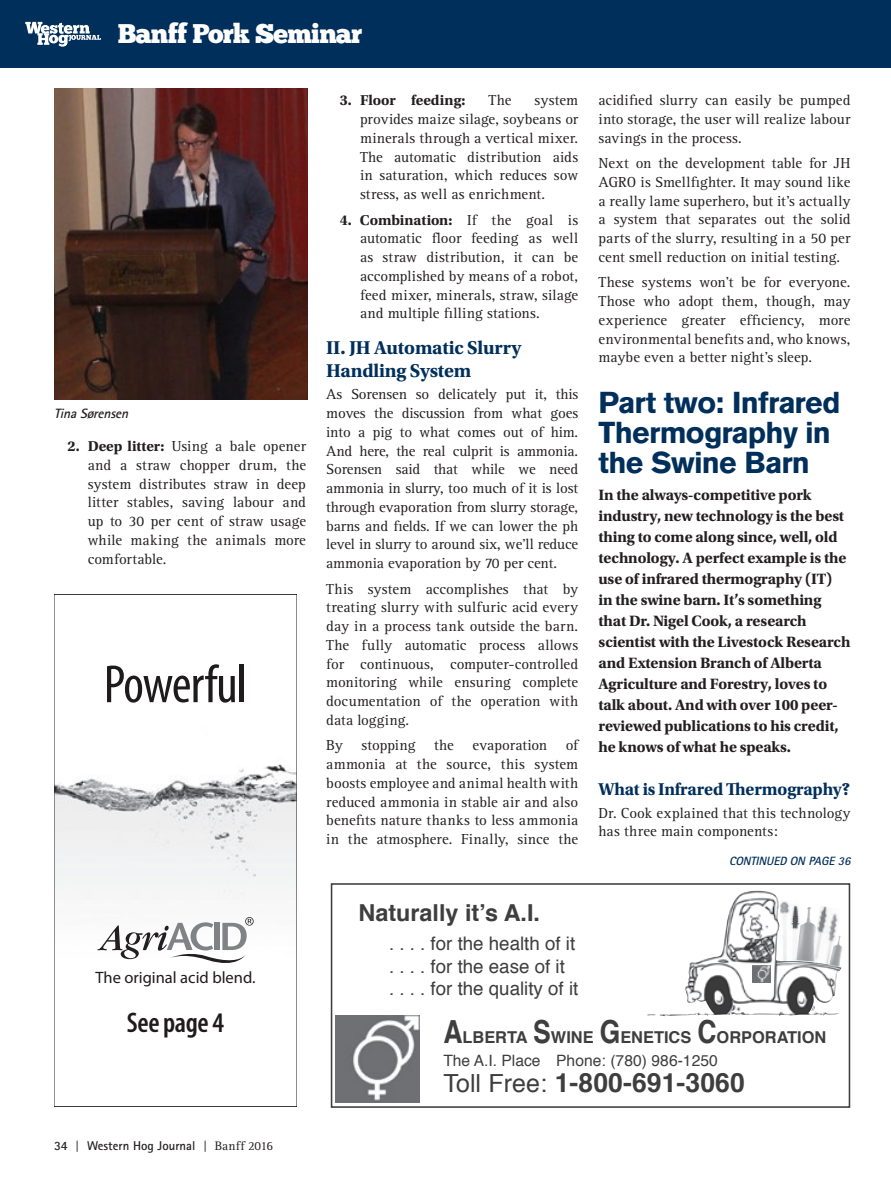
<style>
.page{position:relative;width:891px;height:1188px;background:#fff}
.page>*{position:absolute;margin:0;border:0;box-sizing:border-box;transform-origin:0 0}
.t1{font:condensed 54.15px "Myriad Pro";letter-spacing:-.015em;color:#1f1b1c}
.Header_MD_Blue{font:700 30px/30px "Volvo Sans";letter-spacing:-.01em;color:#002f5b}
.t2{font:600 condensed 28.5px "Myriad Pro";letter-spacing:-.015em;color:#1f1b1c}
.Special_Features_Hea{font:27px "Chunk Five";letter-spacing:-.03em;color:#fff}
.t3{font:700 26.55px "Helvetica";letter-spacing:.005em;color:#3e3e3f}
.t4{font:700 23.4px "Helvetica";color:#3e3e3f}
.Header_SM_BLUE{font:700 19.5px/22.5px "Utopia Std";letter-spacing:-.01em;color:#002f5b}
.t5{font:18.75px/22.5px "Helvetica";color:#3e3e3f}
.Header_SM_BLUE-2{font:700 18px "Utopia Std";letter-spacing:-.01em;color:#002f5b}
.t6{font:16.5px "Myriad Pro";color:#1f1b1c}
.t7{font:700 16.35px "Helvetica";color:#3e3e3f}
.Story_Intro_11{font:700 15.75px/21px "Utopia Std";letter-spacing:-.01em;color:#231f20}
.t8{font:15.6px "Helvetica";letter-spacing:.005em;color:#3e3e3f}
.Text_15{font:15px/18.8px "Rotis Serif";color:#231f20;text-align:justify}
.Text_2Col_List{font:15px/18.8px "Rotis Serif";letter-spacing:.01em;color:#231f20;text-align:justify}
.Text_2Col_List-2{font:700 15px "Utopia Std";color:#231f20}
.t9{font:italic 700 13.5px "Rotis Sans Serif Std";color:#231f20}
.t10{font:700 12.75px "Rotis Sans Serif Std";color:#231f20}
.Continued_on_Page{font:italic 700 12px "Rotis Sans Serif Std";color:#002f5b}
.s1{font-family:"Utopia Std";font-weight:700}
.s2{font-family:"Rotis Serif";font-weight:400}
.s3{font-size:31.8px}
.s4{font-weight:400;font-size:24.9px}
</style>
<div class="page">
<img style="left:56px;top:764px;width:239px;height:136px">
<div style="left:54px;top:594px;width:243px;height:513px;border:1px solid #231f20"></div>
<svg style="left:97px;top:917px;width:157px;height:46px"></svg>
<div style="left:331px;top:883px;width:519px;height:225px;border:2px solid #3e3e3f"></div>
<img style="left:336px;top:1015px;width:83px;height:88px">
<img style="left:659px;top:891px;width:96px;height:125px">
<img style="left:753px;top:966px;width:18px;height:17px">
<img style="left:781px;top:901px;width:18px;height:60px">
<img style="left:811px;top:906px;width:27px;height:59px">
<img style="left:796px;top:907px;width:20px;height:55px">
<img style="left:829px;top:936px;width:14px;height:31px">
<div style="left:0;top:0;width:891px;height:68px;background:#002f5b"></div>
<svg style="left:25px;top:22px;width:76px;height:25px"></svg>
<img style="left:54px;top:89px;width:254px;height:311px">
<p class="Special_Features_Hea" style="left:118px;top:21px;width:246px">Banff Pork Seminar</p>
<p class="t9" style="left:54px;top:404px;width:79px">TinaSørensen</p>
<p class="Text_2Col_List" style="left:88px;top:437px;width:220px;text-indent:-20px"><span class="s1">2. Deep litter:</span> Using a bale opener and a straw chopper drum, the system distributes straw in deep litter stables, saving labour and up to 30 per cent of straw usage while making the animals more comfortable.</p>
<p class="t1" style="left:104px;top:652px;width:145px">Powerful</p>
<p class="t6" style="left:95px;top:968px;width:162px">The original acid blend.</p>
<p class="Text_2Col_List-2" style="left:340px;top:92px;width:127px">3. Floor feeding:</p>
<p class="Text_2Col_List" style="left:489px;top:92px;width:24px">The</p>
<p class="Text_2Col_List" style="left:360px;top:92px;width:220px;text-indent:175px">system provides maize silage, soybeans or minerals through a vertical mixer.<br>The automatic distribution aids in saturation, which reduces sow stress, as well as enrichment.</p>
<p class="Text_2Col_List" style="left:360px;top:211px;width:220px;text-indent:-20px"><span class="s1">4. Combination:</span> If the goal is automatic floor feeding as well as straw distribution, it can be accomplished by means of a robot, feed mixer, minerals, straw, silage and multiple filling stations.</p>
<p class="Header_SM_BLUE" style="left:326px;top:337px;width:196px">II. JH Automatic Slurry<br>Handling System</p>
<p class="Text_15" style="left:326px;top:386px;width:254px">As Sorensen so delicately put it, this moves the discussion from what goes into a pig to what comes out of him.<br>And here, the real culprit is ammonia.<br>Sorensen said that while we need ammonia in slurry, too much of it is lost through evaporation from slurry storage, barns and fields. If we can lower the ph level in slurry to around six, we’ll reduce ammonia evaporation by 70 per cent.</p>
<p class="Text_15" style="left:326px;top:580px;width:254px">This system accomplishes that by treating slurry with sulfuric acid every day in a process tank outside the barn.<br>The fully automatic process allows for continuous, computer-controlled monitoring while ensuring complete documentation of the operation with data logging.</p>
<p class="Text_15" style="left:326px;top:737px;width:254px">By stopping the evaporation of ammonia at the source, this system boosts employee and animal health with reduced ammonia in stable air and also benefits nature thanks to less ammonia in the atmosphere. Finally, since the</p>
<p class="t4" style="left:358px;top:894px;width:183px">Naturally it’s A.I.</p>
<p class="t5" style="left:389px;top:933px;width:191px">. . . . for the health of it . . . . for the ease of it<br>. . . . for the quality of it</p>
<p class="Text_15" style="left:598px;top:91px;width:254px">acidified slurry can easily be pumped into storage, the user will realize labour savings in the process.</p>
<p class="Text_15" style="left:598px;top:154px;width:254px">Next on the development table for JH AGRO is Smellfighter. It may sound like a really lame superhero, but it’s actually a system that separates out the solid parts of the slurry, resulting in a 50 per cent smell reduction on initial testing.</p>
<p class="Text_15" style="left:598px;top:273px;width:254px">These systems won’t be for everyone.<br>Those who adopt them, though, may experience greater efficiency, more environmental benefits and, who knows, maybe even a better night’s sleep.</p>
<p class="Header_MD_Blue" style="left:598px;top:387px;width:243px">Part two: Infrared<br>Thermography in the Swine Barn</p>
<p class="Story_Intro_11" style="left:598px;top:485px;width:253px">In the always-competitive pork industry, new technology is the best thing to come along since, well, old technology. A perfect example is the use of infrared thermography (IT) in the swine barn. It’s something that Dr. Nigel Cook, a research scientist with the Livestock Research and Extension Branch of Alberta Agriculture and Forestry, loves to talk about. And with over 100 peer&shy;reviewed publications to his credit, he knows of what he speaks.</p>
<p class="Header_SM_BLUE-2" style="left:598px;top:779px;width:254px">What is Infrared Thermography?</p>
<p class="Text_15" style="left:598px;top:804px;width:254px">Dr. Cook explained that this technology has three main components:</p>
<p class="Continued_on_Page" style="left:729px;top:853px;width:126px">CONTINUED ON PAGE36</p>
<p class="t2" style="left:127px;top:1007px;width:99px">See page 4</p>
<p class="t10" style="left:54px;top:1137px;width:220px">34 <span class="s2">|</span> Western Hog Journal <span class="s2">| Banff 2016</span></p>
<p class="t7" style="left:443px;top:1024px;width:385px"><span class="s3">A</span>LBERTA <span class="s3">S</span>WINE <span class="s3">G</span>ENETICS <span class="s3">C</span>ORPORATION</p>
<p class="t8" style="left:443px;top:1049px;width:276px">The A.I. Place Phone: (780) 986-1250</p>
<p class="t3" style="left:443px;top:1062px;width:303px"><span class="s4">Toll Free:</span> 1-800-691-3060</p>
</div>
